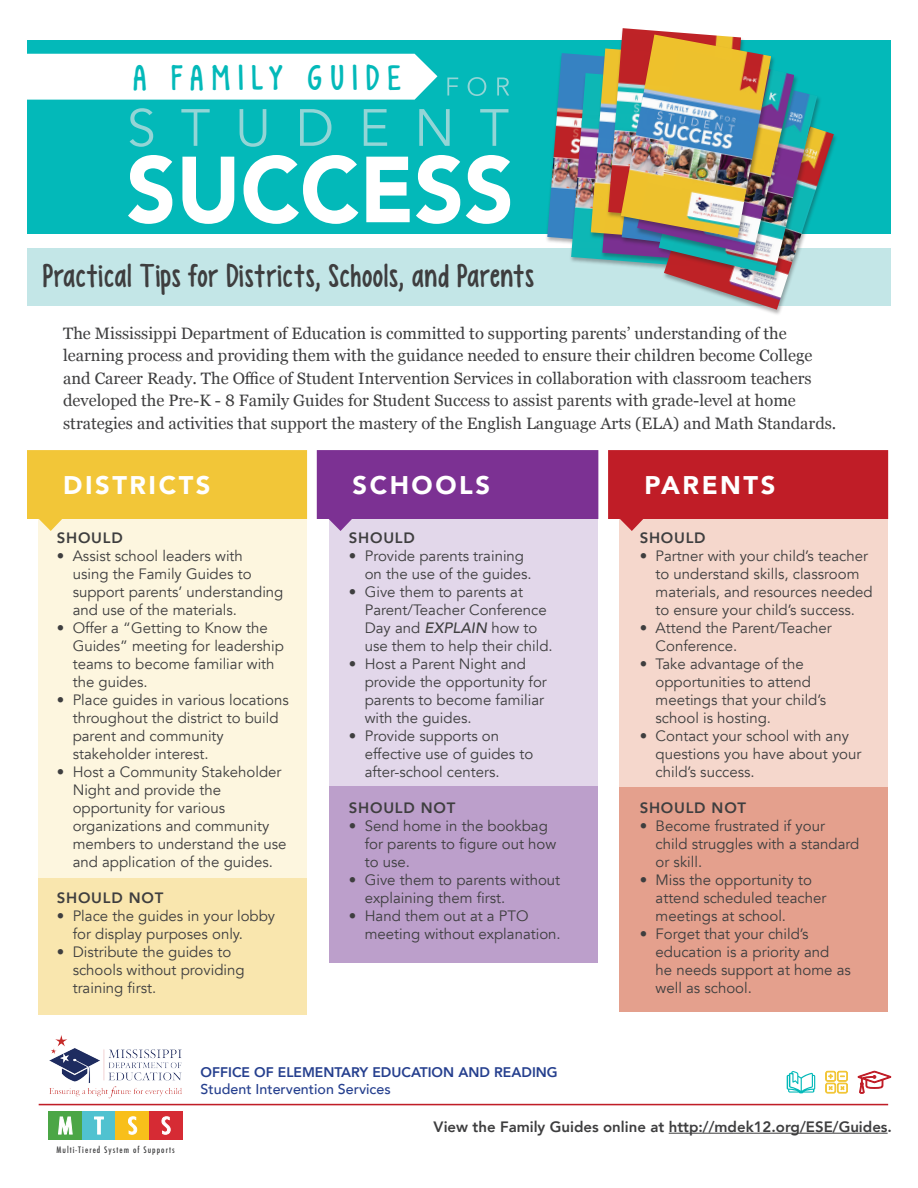
<style>
.page{position:relative;width:918px;height:1188px;background:#fff}
.page>*{position:absolute;margin:0;border:0;box-sizing:border-box;transform-origin:0 0}
.t1{font:35.7px "KG Empireof Dirt";letter-spacing:.225em;color:#03b9b9}
.t2{font:33px "KG Empireof Dirt";letter-spacing:.015em;color:#3e3e3f}
.t3{font:900 25.5px "Avenir";letter-spacing:.1em;color:#fff}
.t4{font:16.5px/22.5px "Georgia";color:#3e3e3f}
.t5{font:15px/18px "Avenir";color:#3e3e3f}
.t6{font:800 15px "Avenir";letter-spacing:.005em;color:#3e3e3f}
.t7{font:800 15px "Avenir";letter-spacing:.05em;color:#3e3e3f}
.t8{font:500 14.25px "Avenir";color:#253f8e}
.t9{font:800 13.95px "Avenir";color:#253f8e}
.t10{font:500 condensed 8.7px "Futura";letter-spacing:.12em;color:#3e3e3f}
.s1{font-weight:500;font-style:italic}
</style>
<div class="page">
<div style="left:27px;top:248px;width:864px;height:57px;background:#c3e6e7"></div>
<div style="left:27px;top:40px;width:864px;height:193px;background:#03b9b9"></div>
<div style="left:27px;top:54px;width:410px;height:46px;background:#fff"></div>
<svg style="left:480px;top:109px;width:28px;height:37px"></svg>
<svg style="left:364px;top:109px;width:86px;height:37px"></svg>
<svg style="left:300px;top:109px;width:31px;height:37px"></svg>
<svg style="left:240px;top:109px;width:26px;height:38px"></svg>
<svg style="left:181px;top:109px;width:29px;height:37px"></svg>
<svg style="left:130px;top:108px;width:23px;height:39px"></svg>
<svg style="left:447px;top:77px;width:62px;height:19px"></svg>
<svg style="left:128px;top:155px;width:382px;height:69px"></svg>
<hr style="left:669px;top:1133px;width:219px;height:1px;background:#3e3e3f">
<img style="left:49px;top:1035px;width:133px;height:64px">
<hr style="left:39px;top:1104px;width:849px;height:1px;background:#c01d27">
<div style="left:48px;top:1112px;width:34px;height:28px;background:#4ba646"></div>
<svg style="left:58px;top:1116px;width:15px;height:19px"></svg>
<div style="left:82px;top:1112px;width:34px;height:28px;background:#50c2d0"></div>
<svg style="left:94px;top:1116px;width:10px;height:19px"></svg>
<div style="left:116px;top:1112px;width:33px;height:28px;background:#f8bf1a"></div>
<svg style="left:128px;top:1116px;width:9px;height:19px"></svg>
<div style="left:149px;top:1112px;width:34px;height:28px;background:#d62b34"></div>
<svg style="left:161px;top:1116px;width:10px;height:19px"></svg>
<svg style="left:787px;top:1071px;width:28px;height:22px"></svg>
<svg style="left:825px;top:1071px;width:23px;height:23px"></svg>
<svg style="left:858px;top:1071px;width:33px;height:23px"></svg>
<img style="left:547px;top:53px;width:42px;height:190px">
<div style="left:569px;top:73px;width:140px;height:200px;background:#231f20;opacity:.35"></div>
<img style="left:571px;top:73px;width:29px;height:193px">
<div style="left:589px;top:48px;width:139px;height:200px;background:#231f20;opacity:.35"></div>
<img style="left:591px;top:48px;width:28px;height:194px">
<div style="left:662px;top:97px;width:177px;height:219px;background:#231f20;opacity:.35"></div>
<img style="left:664px;top:98px;width:170px;height:212px">
<div style="left:657px;top:68px;width:164px;height:213px;background:#231f20;opacity:.35"></div>
<img style="left:659px;top:68px;width:158px;height:207px">
<img style="left:608px;top:28px;width:88px;height:193px">
<div style="left:635px;top:48px;width:164px;height:213px;background:#231f20;opacity:.35"></div>
<img style="left:637px;top:48px;width:157px;height:207px">
<div style="left:619px;top:34px;width:157px;height:210px;background:#231f20;opacity:.35"></div>
<img style="left:621px;top:35px;width:150px;height:203px">
<div style="left:38px;top:508px;width:269px;height:370px;background:#fdf6df"></div>
<div style="left:38px;top:878px;width:269px;height:136px;background:#f9e6ae"></div>
<svg style="left:27px;top:450px;width:280px;height:81px;background:#f3cc50"></svg>
<div style="left:329px;top:477px;width:269px;height:341px;background:#e2d7ea"></div>
<div style="left:329px;top:787px;width:269px;height:176px;background:#bc9fcb"></div>
<svg style="left:317px;top:450px;width:281px;height:81px;background:#8a499f"></svg>
<div style="left:619px;top:490px;width:269px;height:378px;background:#f5d7cc"></div>
<div style="left:619px;top:787px;width:269px;height:224px;background:#e4a08d"></div>
<svg style="left:608px;top:450px;width:280px;height:81px;background:#c7383f"></svg>
<h1 class="t1" style="left:134px;top:57px;width:268px">A FAMILY GUIDE</h1>
<h2 class="t2" style="left:43px;top:257px;width:493px">Practical Tips for Districts, Schools, and Parents</h2>
<p class="t4" style="left:63px;top:321px;width:775px">The Mississippi Department of Education is committed to supporting parents’ understanding of the learning process and providing them with the guidance needed to ensure their children become College and Career Ready. The Office of Student Intervention Services in collaboration with classroom teachers developed the Pre-K - 8 Family Guides for Student Success to assist parents with grade-level at home strategies and activities that support the mastery of the English Language Arts (ELA) and Math Standards.</p>
<h3 class="t3" style="left:63px;top:463px;width:149px">DISTRICTS</h3>
<h3 class="t3" style="left:353px;top:463px;width:139px">SCHOOLS</h3>
<h3 class="t3" style="left:644px;top:463px;width:133px">PARENTS</h3>
<p class="t6" style="left:57px;top:526px;width:67px">SHOULD</p>
<p class="t5" style="left:73px;top:547px;width:212px;text-indent:-16px">• Assist school leaders with<br>using the Family Guides to support parents’ understanding and use of the materials.</p>
<p class="t5" style="left:73px;top:619px;width:213px;text-indent:-16px">• Offer a “Getting to Know the<br>Guides” meeting for leadership teams to become familiar with the guides.</p>
<p class="t5" style="left:73px;top:691px;width:218px;text-indent:-16px">• Place guides in various locations throughout the district to build parent and community stakeholder interest.</p>
<p class="t5" style="left:73px;top:763px;width:215px;text-indent:-16px">• Host a Community Stakeholder<br>Night and provide the opportunity for various organizations and community members to understand the use and application of the guides.</p>
<p class="t7" style="left:57px;top:886px;width:108px">SHOULD NOT</p>
<p class="t5" style="left:73px;top:907px;width:204px;text-indent:-16px">• Place the guides in your lobby for display purposes only.</p>
<p class="t5" style="left:73px;top:943px;width:173px;text-indent:-16px">• Distribute the guides to schools without providing training first.</p>
<p class="t6" style="left:349px;top:526px;width:67px">SHOULD</p>
<p class="t5" style="left:365px;top:547px;width:168px;text-indent:-16px">• Provide parents training on the use of the guides.</p>
<p class="t5" style="left:365px;top:583px;width:190px;text-indent:-16px">• Give them to parents at<br>Parent/Teacher Conference<br>Day and <span class="s1">EXPLAIN</span> how to use them to help their child.</p>
<p class="t5" style="left:365px;top:655px;width:184px;text-indent:-16px">• Host a Parent Night and provide the opportunity for parents to become familiar with the guides.</p>
<p class="t5" style="left:365px;top:727px;width:170px;text-indent:-16px">• Provide supports on effective use of guides to after-school centers.</p>
<p class="t7" style="left:349px;top:796px;width:108px">SHOULD NOT</p>
<p class="t5" style="left:365px;top:817px;width:193px;text-indent:-16px">• Send home in the bookbag for parents to figure out how to use.</p>
<p class="t5" style="left:365px;top:871px;width:197px;text-indent:-16px">• Give them to parents without explaining them first.</p>
<p class="t5" style="left:365px;top:907px;width:198px;text-indent:-16px">• Hand them out at a PTO meeting without explanation.</p>
<p class="t6" style="left:640px;top:526px;width:67px">SHOULD</p>
<p class="t5" style="left:656px;top:547px;width:219px;text-indent:-16px">• Partner with your child’s teacher to understand skills, classroom materials, and resources needed to ensure your child’s success.</p>
<p class="t5" style="left:656px;top:619px;width:178px;text-indent:-16px">• Attend the Parent/Teacher<br>Conference.</p>
<p class="t5" style="left:656px;top:655px;width:172px;text-indent:-16px">• Take advantage of the opportunities to attend meetings that your child’s school is hosting.</p>
<p class="t5" style="left:656px;top:727px;width:207px;text-indent:-16px">• Contact your school with any questions you have about your child’s success.</p>
<p class="t7" style="left:640px;top:796px;width:108px">SHOULD NOT</p>
<p class="t5" style="left:656px;top:817px;width:205px;text-indent:-16px">• Become frustrated if your child struggles with a standard or skill.</p>
<p class="t5" style="left:656px;top:871px;width:172px;text-indent:-16px">• Miss the opportunity to attend scheduled teacher meetings at school.</p>
<p class="t5" style="left:656px;top:925px;width:197px;text-indent:-16px">• Forget that your child’s education is a priority and<br>he needs support at home as well as school.</p>
<p class="t9" style="left:201px;top:1062px;width:359px">OFFICE OF ELEMENTARY EDUCATION AND READING</p>
<p class="t8" style="left:201px;top:1077px;width:192px">Student Intervention Services</p>
<p class="t10" style="left:56px;top:1144px;width:120px">Multi-Tiered System of Supports</p>
<p class="t6" style="left:434px;top:1115px;width:460px">View the Family Guides online at http://mdek12.org/ESE/Guides.</p>
</div>
